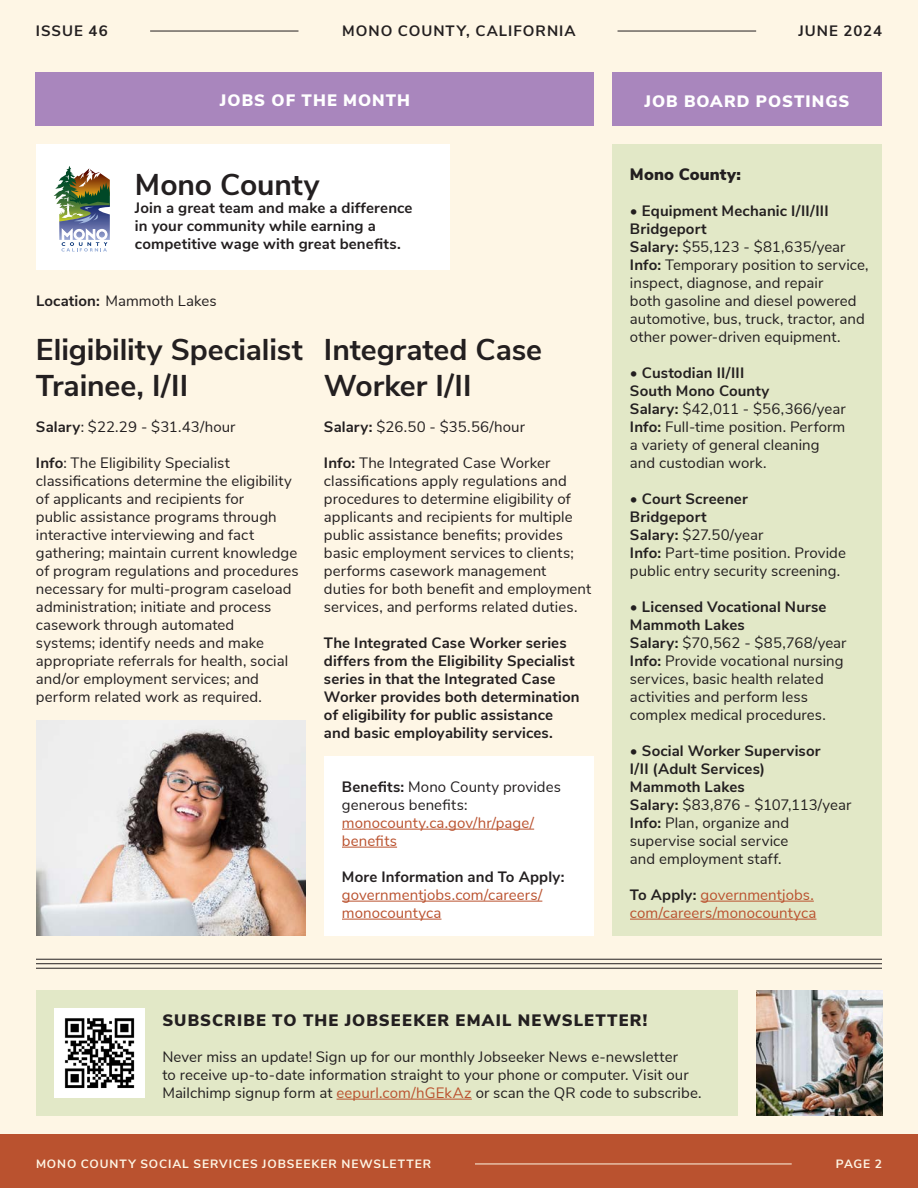
<style>
.page{position:relative;width:918px;height:1188px;background:#fef6e5}
.page>*{position:absolute;margin:0;border:0;box-sizing:border-box;transform-origin:0 0}
.t1{font:700 30px/36px "Nunito Sans";letter-spacing:-.005em;color:#231f20}
.t2{font:900 16.5px "Nunito Sans";letter-spacing:.065em;color:#231f20}
.t3{font:900 16.5px "Nunito Sans";letter-spacing:.06em;color:#fff}
.t4{font:900 16.5px "Nunito Sans";letter-spacing:.005em;color:#231f20}
.t5{font:15px/18px "Nunito Sans";letter-spacing:.005em;color:#231f20}
.t6{font:700 15px/18px "Nunito Sans";letter-spacing:.01em;color:#231f20}
.t7{font:15px/18px "Nunito Sans";letter-spacing:.005em;color:#ba522f}
.t8{font:700 15px "Nunito Sans";letter-spacing:.065em;color:#231f20}
.t9{font:700 12px "Nunito Sans";letter-spacing:.075em;color:#fef6e5}
.s1{font-weight:700}
.s2{font-weight:700;color:#231f20}
.s3{color:#ba522f}
</style>
<div class="page">
<div style="left:0;top:1134px;width:918px;height:54px;background:#ba522f"></div>
<hr style="left:475px;top:1164px;width:317px;height:1px;background:#fef6e5">
<hr style="left:150px;top:31px;width:148px;height:1px;background:#231f20">
<hr style="left:618px;top:31px;width:138px;height:1px;background:#231f20">
<div style="left:36px;top:72px;width:558px;height:54px;background:#a986bd"></div>
<div style="left:36px;top:144px;width:414px;height:126px;background:#fff"></div>
<img style="left:53px;top:166px;width:57px;height:86px">
<hr style="left:36px;top:968px;width:846px;height:1px;background:#231f20">
<hr style="left:36px;top:963px;width:846px;height:1px;background:#231f20">
<hr style="left:36px;top:959px;width:846px;height:1px;background:#231f20">
<div style="left:36px;top:990px;width:702px;height:126px;background:#e2e8c7"></div>
<img style="left:54px;top:1008px;width:90px;height:90px">
<hr style="left:337px;top:1099px;width:135px;height:1px;background:#ba522f">
<img style="left:756px;top:990px;width:126px;height:126px">
<div style="left:612px;top:72px;width:270px;height:54px;background:#a986bd"></div>
<div style="left:324px;top:756px;width:270px;height:180px;background:#fff"></div>
<hr style="left:342px;top:829px;width:192px;height:1px;background:#ba522f">
<hr style="left:342px;top:847px;width:55px;height:1px;background:#ba522f">
<hr style="left:342px;top:901px;width:200px;height:1px;background:#ba522f">
<hr style="left:342px;top:919px;width:99px;height:1px;background:#ba522f">
<div style="left:612px;top:144px;width:270px;height:792px;background:#e2e8c7"></div>
<hr style="left:701px;top:901px;width:113px;height:1px;background:#ba522f">
<hr style="left:630px;top:919px;width:186px;height:1px;background:#ba522f">
<img style="left:36px;top:720px;width:270px;height:216px">
<p class="t6" style="left:36px;top:21px;width:73px">ISSUE 46</p>
<p class="t8" style="left:342px;top:20px;width:235px">MONO COUNTY, CALIFORNIA</p>
<p class="t8" style="left:799px;top:20px;width:85px">JUNE 2024</p>
<p class="t3" style="left:220px;top:88px;width:192px">JOBS OF THE MONTH</p>
<p class="t1" style="left:135px;top:165px;width:186px">Mono County</p>
<p class="t6" style="left:135px;top:198px;width:279px">Join a great team and make a difference in your community while earning a competitive wage with great benefits.</p>
<p class="t5" style="left:36px;top:291px;width:182px"><span class="s1">Location:</span> Mammoth Lakes</p>
<p class="t1" style="left:36px;top:330px;width:268px">Eligibility Specialist</p>
<p class="t1" style="left:36px;top:366px;width:154px">Trainee, I/II</p>
<p class="t5" style="left:36px;top:417px;width:201px"><span class="s1">Salary</span>: $22.29 - $31.43/hour</p>
<p class="t5" style="left:36px;top:453px;width:264px"><span class="s1">Info</span>: The Eligibility Specialist classifications determine the eligibility of applicants and recipients for<br>public assistance programs through interactive interviewing and fact gathering; maintain current knowledge of program regulations and procedures necessary for multi-program caseload administration; initiate and process casework through automated<br>systems; identify needs and make appropriate referrals for health, social and/or employment services; and perform related work as required.</p>
<p class="t1" style="left:324px;top:330px;width:220px">Integrated Case<br>Worker I/II</p>
<p class="t5" style="left:324px;top:417px;width:203px"><span class="s1">Salary:</span> $26.50 - $35.56/hour</p>
<p class="t5" style="left:324px;top:453px;width:248px"><span class="s1">Info:</span> The Integrated Case Worker classifications apply regulations and procedures to determine eligibility of</p>
<p class="t5" style="left:324px;top:507px;width:251px">applicants and recipients for multiple public assistance benefits; provides basic employment services to clients;</p>
<p class="t5" style="left:324px;top:561px;width:269px">performs casework management duties for both benefit and employment services, and performs related duties.</p>
<p class="t6" style="left:324px;top:633px;width:252px">The Integrated Case Worker series differs from the Eligibility Specialist series in that the Integrated Case</p>
<p class="t6" style="left:324px;top:687px;width:257px">Worker provides both determination of eligibility for public assistance and basic employability services.</p>
<p class="t5" style="left:342px;top:777px;width:221px"><span class="s1">Benefits:</span> Mono County provides generous benefits:</p>
<p class="t7" style="left:342px;top:813px;width:194px">monocounty.ca.gov/hr/page/ benefits</p>
<p class="t6" style="left:342px;top:867px;width:224px">More Information and To Apply:</p>
<p class="t7" style="left:342px;top:885px;width:202px">governmentjobs.com/careers/ monocountyca</p>
<p class="t3" style="left:644px;top:89px;width:207px">JOB BOARD POSTINGS</p>
<p class="t4" style="left:630px;top:162px;width:113px">Mono County:</p>
<p class="t6" style="left:630px;top:201px;width:200px">• Equipment Mechanic I/II/III</p>
<p class="t6" style="left:630px;top:219px;width:78px">Bridgeport</p>
<p class="t5" style="left:630px;top:237px;width:217px"><span class="s1">Salary:</span> $55,123 - $81,635/year</p>
<p class="t5" style="left:630px;top:255px;width:240px"><span class="s1">Info:</span> Temporary position to service, inspect, diagnose, and repair<br>both gasoline and diesel powered automotive, bus, truck, tractor, and other power-driven equipment.</p>
<p class="t6" style="left:630px;top:363px;width:116px">• Custodian II/III</p>
<p class="t6" style="left:630px;top:381px;width:141px">South Mono County</p>
<p class="t5" style="left:630px;top:399px;width:217px"><span class="s1">Salary:</span> $42,011 - $56,366/year</p>
<p class="t5" style="left:630px;top:417px;width:217px"><span class="s1">Info:</span> Full-time position. Perform a variety of general cleaning and custodian work.</p>
<p class="t6" style="left:630px;top:489px;width:119px">• Court Screener<br>Bridgeport</p>
<p class="t5" style="left:630px;top:525px;width:135px"><span class="s1">Salary:</span> $27.50/year</p>
<p class="t5" style="left:630px;top:543px;width:218px"><span class="s1">Info:</span> Part-time position. Provide public entry security screening.</p>
<p class="t6" style="left:630px;top:597px;width:198px">• Licensed Vocational Nurse<br>Mammoth Lakes</p>
<p class="t5" style="left:630px;top:633px;width:218px"><span class="s1">Salary:</span> $70,562 - $85,768/year</p>
<p class="t5" style="left:630px;top:651px;width:215px"><span class="s1">Info:</span> Provide vocational nursing services, basic health related activities and perform less complex medical procedures.</p>
<p class="t6" style="left:630px;top:741px;width:192px">• Social Worker Supervisor<br>I/II (Adult Services)</p>
<p class="t6" style="left:630px;top:777px;width:116px">Mammoth Lakes</p>
<p class="t5" style="left:630px;top:795px;width:223px"><span class="s1">Salary:</span> $83,876 - $107,113/year</p>
<p class="t5" style="left:630px;top:813px;width:161px;text-align:justify"><span class="s1">Info:</span> Plan, organize and supervise social service and employment staff.</p>
<p class="t7" style="left:630px;top:885px;width:188px"><span class="s2">To Apply:</span> governmentjobs. com/careers/monocountyca</p>
<p class="t2" style="left:162px;top:1008px;width:486px">SUBSCRIBE TO THE JOBSEEKER EMAIL NEWSLETTER!</p>
<p class="t5" style="left:162px;top:1047px;width:541px">Never miss an update! Sign up for our monthly Jobseeker News e-newsletter<br>to receive up-to-date information straight to your phone or computer. Visit our<br>Mailchimp signup form at <span class="s3">eepurl.com/hGEkAz</span> or scan the QR code to subscribe.</p>
<p class="t9" style="left:36px;top:1155px;width:397px">MONO COUNTY SOCIAL SERVICES JOBSEEKER NEWSLETTER</p>
<p class="t9" style="left:836px;top:1155px;width:48px">PAGE 2</p>
</div>
